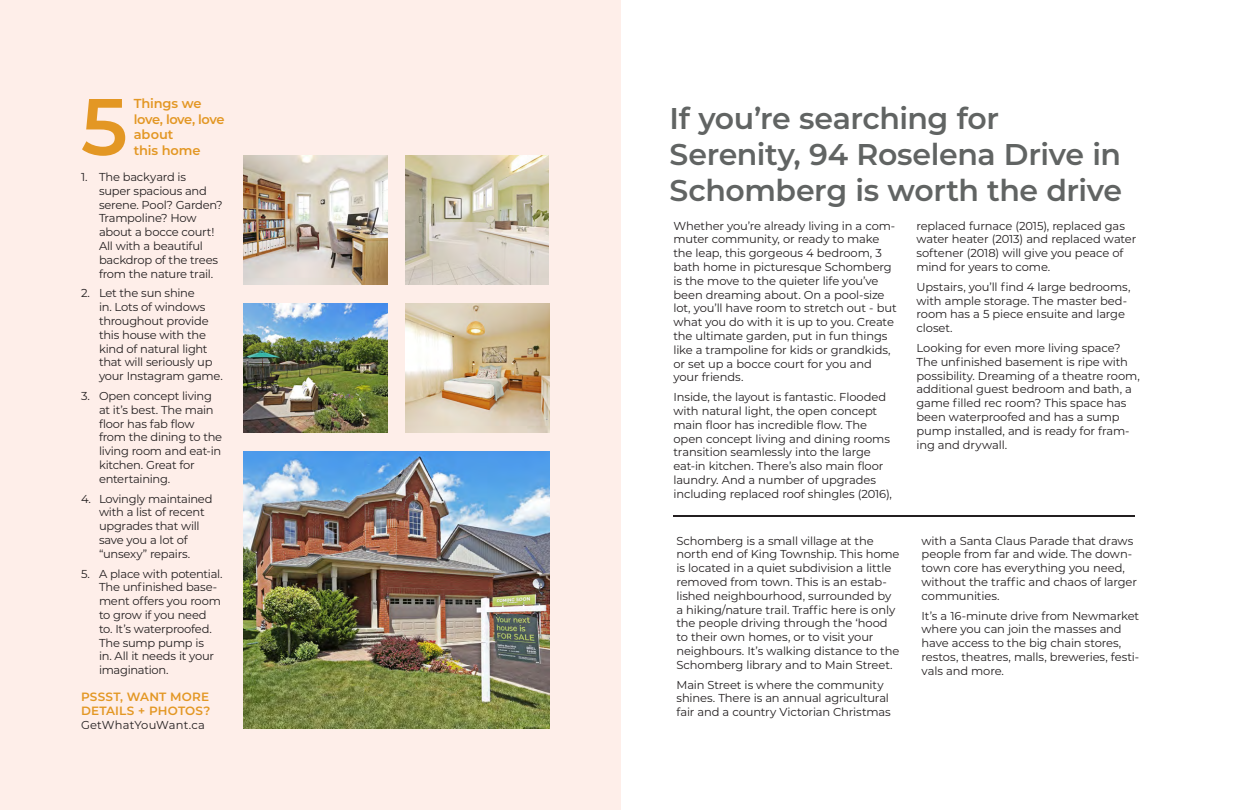
<style>
.page{position:relative;width:1242px;height:810px;background:#fff}
.page>*{position:absolute;margin:0;border:0;box-sizing:border-box;transform-origin:0 0}
.t1{font:600 80px "Montserrat";color:#e39724}
.t2{font:600 30px/36px "Montserrat";letter-spacing:-.015em;color:#616463}
.t3{font:600 13px/15.6px "Montserrat";letter-spacing:-.015em;color:#e39724}
.t4{font:600 12px/14.4px "Montserrat";letter-spacing:.02em;color:#e39724}
.t5{font:11.5px/13.8px "Montserrat";letter-spacing:-.015em;color:#231f20}
.t6{font:11.5px "Montserrat";letter-spacing:.01em;color:#231f20}
</style>
<div class="page">
<div style="left:0;top:0;width:621px;height:810px;background:#feeee9"></div>
<img style="left:243px;top:155px;width:144px;height:130px">
<img style="left:405px;top:155px;width:144px;height:130px">
<img style="left:243px;top:303px;width:144px;height:130px">
<img style="left:405px;top:303px;width:144px;height:130px">
<img style="left:243px;top:451px;width:306px;height:278px">
<hr style="left:673px;top:516px;width:462px;height:1px;background:#231f20">
<p class="t1" style="left:81px;top:70px;width:48px">5</p>
<p class="t3" style="left:134px;top:95px;width:92px">Things we love, love, love about<br>this home</p>
<p class="t5" style="left:99px;top:170px;width:125px;text-indent:-18px">1. The backyard is<br>super spacious and serene. Pool? Garden?<br>Trampoline? How about a bocce court!<br>All with a beautiful backdrop of the trees from the nature trail.</p>
<p class="t5" style="left:99px;top:286px;width:125px;text-indent:-18px">2. Let the sun shine<br>in. Lots of windows throughout provide this house with the kind of natural light that will seriously up your Instagram game.</p>
<p class="t5" style="left:99px;top:389px;width:125px;text-indent:-18px">3. Open concept living at it’s best. The main floor has fab flow from the dining to the living room and eat-in kitchen. Great for entertaining.</p>
<p class="t5" style="left:99px;top:491px;width:115px;text-indent:-18px">4. Lovingly maintained with a list of recent upgrades that will save you a lot of “unsexy” repairs.</p>
<p class="t5" style="left:99px;top:566px;width:125px;text-indent:-18px">5. A place with potential.<br>The unfinished base&shy;ment offers you room to grow if you need to. It’s waterproofed.<br>The sump pump is<br>in. All it needs it your imagination.</p>
<p class="t4" style="left:81px;top:689px;width:131px">PSSST, WANT MORE<br>DETAILS + PHOTOS?</p>
<p class="t6" style="left:81px;top:717px;width:126px">GetWhatYouWant.ca</p>
<p class="t2" style="left:670px;top:100px;width:454px">If you’re searching for<br>Serenity, 94 Roselena Drive in<br>Schomberg is worth the drive</p>
<p class="t5" style="left:674px;top:218px;width:225px">Whether you’re already living in a com&shy;muter community, or ready to make the leap, this gorgeous 4 bedroom, 3 bath home in picturesque Schomberg is the move to the quieter life you’ve been dreaming about. On a pool-size lot, you’ll have room to stretch out - but what you do with it is up to you. Create the ultimate garden, put in fun things like a trampoline for kids or grandkids, or set up a bocce court for you and your friends.</p>
<p class="t5" style="left:674px;top:390px;width:220px">Inside, the layout is fantastic. Flooded with natural light, the open concept main floor has incredible flow. The open concept living and dining rooms transition seamlessly into the large eat-in kitchen. There’s also main floor laundry. And a number of upgrades including replaced roof shingles (2016),</p>
<p class="t5" style="left:916px;top:218px;width:221px">replaced furnace (2015), replaced gas water heater (2013) and replaced water softener (2018) will give you peace of mind for years to come.</p>
<p class="t5" style="left:916px;top:279px;width:216px">Upstairs, you’ll find 4 large bedrooms, with ample storage. The master bed&shy;room has a 5 piece ensuite and large closet.</p>
<p class="t5" style="left:916px;top:341px;width:225px">Looking for even more living space?<br>The unfinished basement is ripe with possibility. Dreaming of a theatre room, additional guest bedroom and bath, a game filled rec room? This space has been waterproofed and has a sump pump installed, and is ready for fram&shy;ing and drywall.</p>
<p class="t5" style="left:676px;top:533px;width:225px">Schomberg is a small village at the north end of King Township. This home is located in a quiet subdivision a little removed from town. This is an estab&shy;lished neighbourhood, surrounded by a hiking/nature trail. Traffic here is only the people driving through the ‘hood to their own homes, or to visit your neighbours. It’s walking distance to the Schomberg library and to Main Street.</p>
<p class="t5" style="left:676px;top:677px;width:216px">Main Street is where the community shines. There is an annual agricultural fair and a country Victorian Christmas</p>
<p class="t5" style="left:922px;top:533px;width:217px">with a Santa Claus Parade that draws people from far and wide. The down&shy;town core has everything you need, without the traffic and chaos of larger communities.</p>
<p class="t5" style="left:922px;top:608px;width:219px">It’s a 16-minute drive from Newmarket where you can join the masses and have access to the big chain stores, restos, theatres, malls, breweries, festi&shy;vals and more.</p>
</div>
